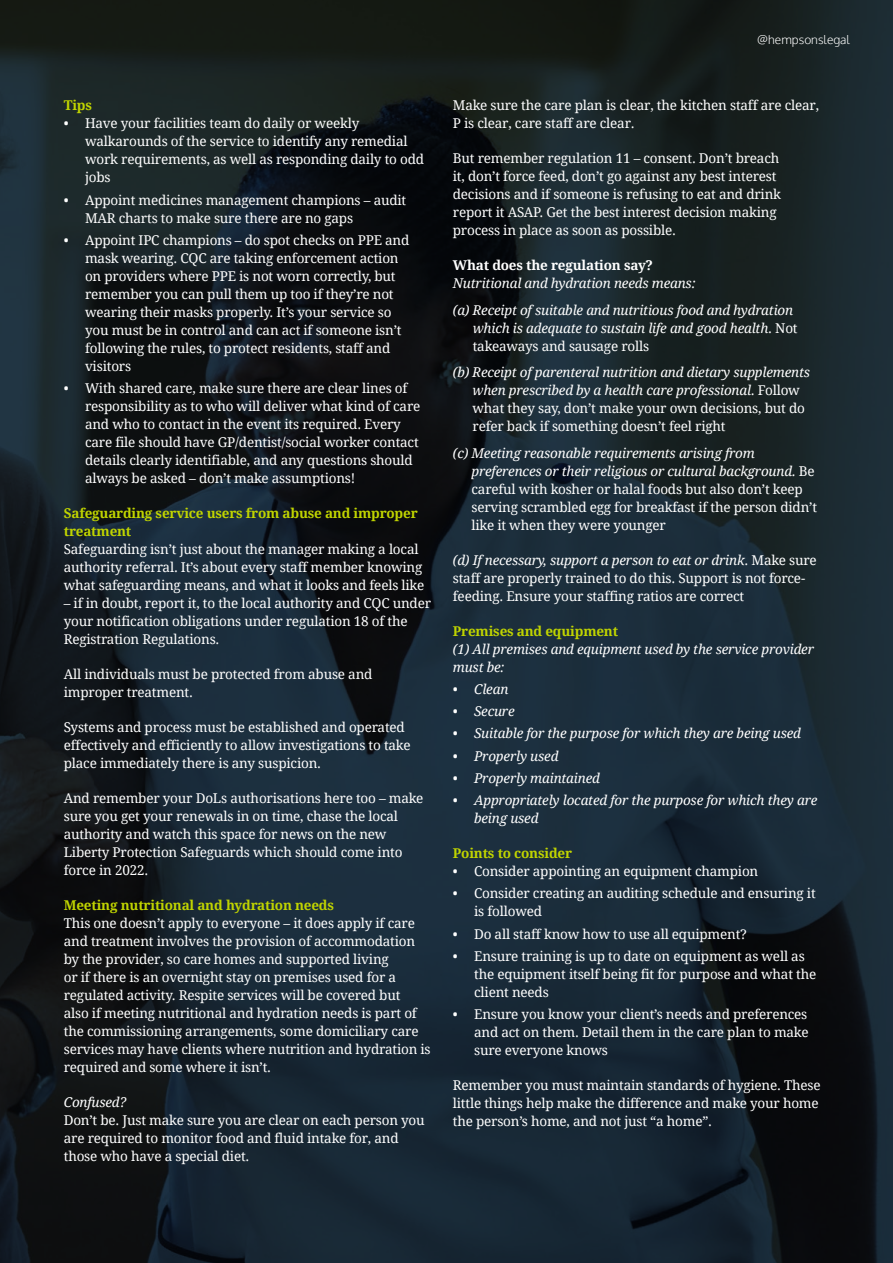
<style>
.page{position:relative;width:893px;height:1263px;background:#fff}
.page>*{position:absolute;margin:0;border:0;box-sizing:border-box;transform-origin:0 0}
.t1{font:13.5px/18px "Droid Serif";letter-spacing:-.015em;color:#fff}
.t2{font:italic 13.5px/18px "Droid Serif";letter-spacing:-.015em;color:#fff}
.t3{font:700 13.5px/18px "Droid Serif";letter-spacing:-.015em;color:#c0d400}
.t4{font:700 13.5px "Droid Serif";letter-spacing:-.015em;color:#fff}
.t5{font:300 12px "Oxygen";color:#fff}
.s1{font-style:normal}
.s2{font-style:italic}
</style>
<div class="page">
<img style="left:0;top:0;width:893px;height:1263px">
<p class="t3" style="left:64px;top:97px;width:30px">Tips</p>
<p class="t1" style="left:85px;top:115px;width:341px;text-indent:-21px">• Have your facilities team do daily or weekly walkarounds of the service to identify any remedial work requirements, as well as responding daily to odd jobs</p>
<p class="t1" style="left:85px;top:191px;width:323px;text-indent:-21px">• Appoint medicines management champions – audit<br>MAR charts to make sure there are no gaps</p>
<p class="t1" style="left:85px;top:231px;width:326px;text-indent:-21px">• Appoint IPC champions – do spot checks on PPE and mask wearing. CQC are taking enforcement action on providers where PPE is not worn correctly, but remember you can pull them up too if they’re not wearing their masks properly. It’s your service so you must be in control and can act if someone isn’t following the rules, to protect residents, staff and visitors</p>
<p class="t1" style="left:85px;top:379px;width:337px;text-indent:-21px">• With shared care, make sure there are clear lines of responsibility as to who will deliver what kind of care and who to contact in the event its required. Every care file should have GP/dentist/social worker contact details clearly identifiable, and any questions should always be asked – don’t make assumptions!</p>
<p class="t3" style="left:64px;top:504px;width:355px">Safeguarding service users from abuse and improper treatment</p>
<p class="t1" style="left:64px;top:540px;width:362px">Safeguarding isn’t just about the manager making a local authority referral. It’s about every staff member knowing what safeguarding means, and what it looks and feels like</p>
<p class="t1" style="left:64px;top:594px;width:369px">– if in doubt, report it, to the local authority and CQC under your notification obligations under regulation 18 of the<br>Registration Regulations.</p>
<p class="t1" style="left:64px;top:665px;width:310px">All individuals must be protected from abuse and improper treatment.</p>
<p class="t1" style="left:64px;top:718px;width:348px">Systems and process must be established and operated effectively and efficiently to allow investigations to take place immediately there is any suspicion.</p>
<p class="t1" style="left:64px;top:789px;width:361px">And remember your DoLs authorisations here too – make sure you get your renewals in on time, chase the local authority and watch this space for news on the new Liberty Protection Safeguards which should come into force in 2022.</p>
<p class="t3" style="left:64px;top:896px;width:272px">Meeting nutritional and hydration needs</p>
<p class="t1" style="left:64px;top:914px;width:368px">This one doesn’t apply to everyone – it does apply if care and treatment involves the provision of accommodation by the provider, so care homes and supported living<br>or if there is an overnight stay on premises used for a regulated activity. Respite services will be covered but<br>also if meeting nutritional and hydration needs is part of the commissioning arrangements, some domiciliary care services may have clients where nutrition and hydration is required and some where it isn’t.</p>
<p class="t2" style="left:64px;top:1093px;width:64px">Confused?</p>
<p class="t1" style="left:64px;top:1111px;width:362px">Don’t be. Just make sure you are clear on each person you are required to monitor food and fluid intake for, and those who have a special diet.</p>
<p class="t5" style="left:757px;top:32px;width:94px">@hempsonslegal</p>
<p class="t1" style="left:453px;top:96px;width:368px">Make sure the care plan is clear, the kitchen staff are clear,<br>P is clear, care staff are clear.</p>
<p class="t1" style="left:453px;top:149px;width:330px">But remember regulation 11 – consent. Don’t breach it, don’t force feed, don’t go against any best interest decisions and if someone is refusing to eat and drink report it ASAP. Get the best interest decision making process in place as soon as possible.</p>
<p class="t4" style="left:453px;top:258px;width:202px">What does the regulation say?</p>
<p class="t2" style="left:453px;top:270px;width:342px;line-height:26.5px">Nutritional and hydration needs means:<br>(a) Receipt of suitable and nutritious food and hydration</p>
<p class="t2" style="left:473px;top:319px;width:326px">which is adequate to sustain life and good health<span class="s1">. Not takeaways and sausage rolls</span></p>
<p class="t2" style="left:472px;top:363px;width:339px;text-indent:-20px">(b) Receipt of parenteral nutrition and dietary supplements when prescribed by a health care professional<span class="s1">. Follow what they say, don’t make your own decisions, but do refer back if something doesn’t feel right</span></p>
<p class="t1" style="left:471px;top:444px;width:347px;text-indent:-19px"><span class="s2">(c) Meeting reasonable requirements arising from preferences or their religious or cultural background.</span> Be careful with kosher or halal foods but also don’t keep serving scrambled egg for breakfast if the person didn’t like it when they were younger</p>
<p class="t1" style="left:453px;top:551px;width:365px"><span class="s2">(d) If necessary, support a person to eat or drink</span>. Make sure staff are properly trained to do this. Support is not force&shy;feeding. Ensure your staffing ratios are correct</p>
<p class="t3" style="left:453px;top:622px;width:167px">Premises and equipment</p>
<p class="t2" style="left:453px;top:640px;width:363px">(1) All premises and equipment used by the service provider must be:</p>
<p class="t2" style="left:453px;top:680px;width:57px">• Clean</p>
<p class="t2" style="left:453px;top:702px;width:63px">• Secure</p>
<p class="t2" style="left:453px;top:725px;width:350px">• Suitable for the purpose for which they are being used</p>
<p class="t2" style="left:453px;top:747px;width:107px">• Properly used</p>
<p class="t2" style="left:453px;top:769px;width:149px">• Properly maintained</p>
<p class="t2" style="left:474px;top:791px;width:345px;text-indent:-21px">• Appropriately located for the purpose for which they are being used</p>
<p class="t3" style="left:453px;top:844px;width:121px">Points to consider</p>
<p class="t1" style="left:453px;top:862px;width:307px">• Consider appointing an equipment champion</p>
<p class="t1" style="left:474px;top:885px;width:343px;text-indent:-21px">• Consider creating an auditing schedule and ensuring it is followed</p>
<p class="t1" style="left:453px;top:925px;width:296px">• Do all staff know how to use all equipment?</p>
<p class="t1" style="left:474px;top:947px;width:344px;text-indent:-21px">• Ensure training is up to date on equipment as well as the equipment itself being fit for purpose and what the client needs</p>
<p class="t1" style="left:474px;top:1005px;width:336px;text-align:justify;text-indent:-21px">• Ensure you know your client’s needs and preferences and act on them. Detail them in the care plan to make sure everyone knows</p>
<p class="t1" style="left:453px;top:1076px;width:369px">Remember you must maintain standards of hygiene. These little things help make the difference and make your home the person’s home, and not just “a home”.</p>
</div>
